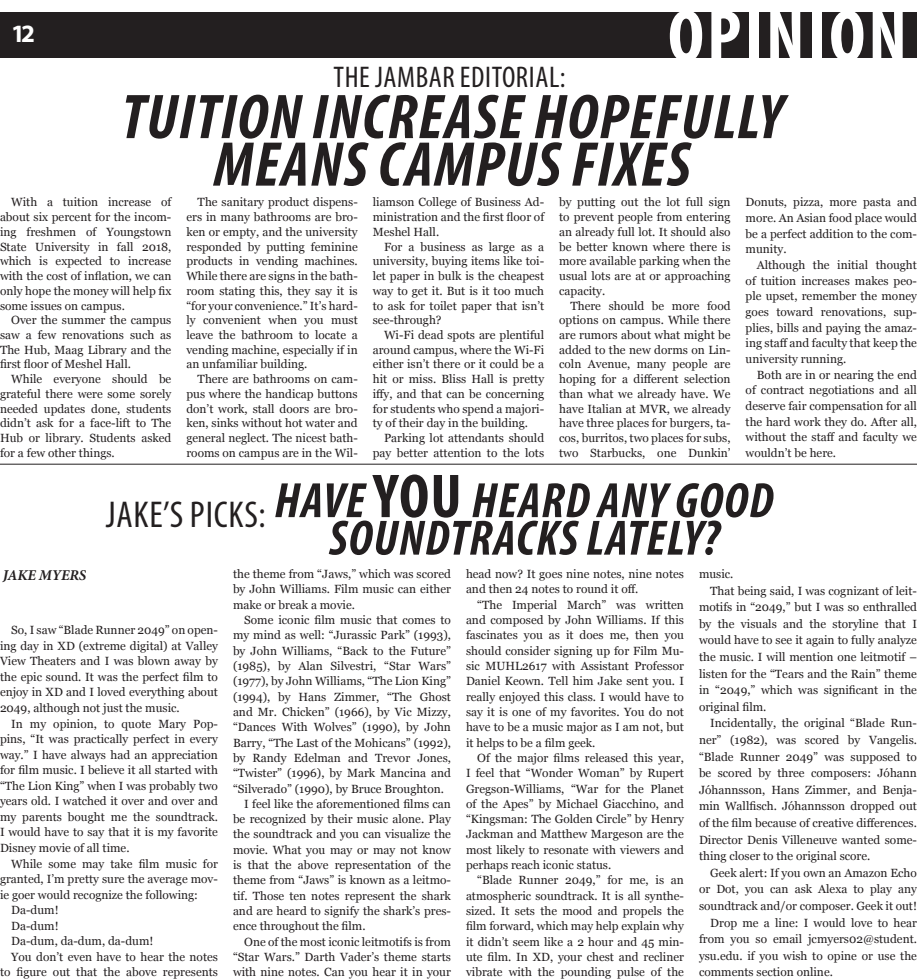
<style>
.page{position:relative;width:917px;height:979px;background:#fff}
.page>*{position:absolute;margin:0;border:0;box-sizing:border-box;transform-origin:0 0}
.Small_Headline{font:700 condensed 75px "Myriad Pro";letter-spacing:.04em;color:#fff}
.t1{font:italic 700 condensed 63.75px "Myriad Pro";letter-spacing:.02em;color:#231f20}
.t2{font:italic 700 condensed 50px/37.5px "Myriad Pro";letter-spacing:.02em;color:#231f20;text-align:center}
.t3{font:condensed 37.5px "Myriad Pro";letter-spacing:.02em;color:#231f20}
.t4{font:condensed 30px "Myriad Pro";letter-spacing:.02em;color:#231f20}
.Small_Headline-2{font:700 25px "Myriad Pro";color:#fff}
.t5{font:italic 700 15px "Minion Pro";letter-spacing:-.01em;color:#231f20}
.t6{font:11.88px/14.8px "Georgia";color:#231f20;text-align:justify}
.s1{font-style:normal;font-size:62.5px}
</style>
<div class="page">
<div style="left:0;top:12px;width:917px;height:45px;background:#231f20"></div>
<hr style="left:0;top:464px;width:917px;height:1px;background:#231f20">
<p class="Small_Headline-2" style="left:11px;top:17px;width:25px">12</p>
<p class="t4" style="left:333px;top:59px;width:234px">THE JAMBAR EDITORIAL:</p>
<p class="Small_Headline" style="left:668px;top:-11px;width:241px">OPINION</p>
<p class="t1" style="left:122px;top:77px;width:663px">TUITION INCREASE HOPEFULLY</p>
<p class="t1" style="left:214px;top:125px;width:478px">MEANS CAMPUS FIXES</p>
<p class="t6" style="left:0;top:195px;width:173px;text-indent:11px">With a tuition increase of about six percent for the incom&shy;ing freshmen of Youngstown State University in fall 2018, which is expected to increase with the cost of inflation, we can only hope the money will help fix some issues on campus.</p>
<p class="t6" style="left:0;top:313px;width:173px;text-indent:11px">Over the summer the campus saw a few renovations such as The Hub, Maag Library and the first floor of Meshel Hall.</p>
<p class="t6" style="left:0;top:372px;width:173px;text-indent:11px">While everyone should be grateful there were some sorely needed updates done, students didn’t ask for a face-lift to The Hub or library. Students asked for a few other things.</p>
<p class="t6" style="left:186px;top:195px;width:173px;text-indent:11px">The sanitary product dispens&shy;ers in many bathrooms are bro&shy;ken or empty, and the university responded by putting feminine products in vending machines.<br>While there are signs in the bath&shy;room stating this, they say it is “for your convenience.” It’s hard&shy;ly convenient when you must leave the bathroom to locate a vending machine, especially if in an unfamiliar building.</p>
<p class="t6" style="left:186px;top:372px;width:173px;text-indent:11px">There are bathrooms on cam&shy;pus where the handicap buttons don’t work, stall doors are bro&shy;ken, sinks without hot water and general neglect. The nicest bath&shy;rooms on campus are in the Wil-</p>
<p class="t6" style="left:373px;top:195px;width:173px">liamson College of Business Ad&shy;ministration and the first floor of Meshel Hall.</p>
<p class="t6" style="left:373px;top:239px;width:173px;text-indent:11px">For a business as large as a university, buying items like toi&shy;let paper in bulk is the cheapest way to get it. But is it too much to ask for toilet paper that isn’t see-through?</p>
<p class="t6" style="left:373px;top:328px;width:173px;text-indent:11px">Wi-Fi dead spots are plentiful around campus, where the Wi-Fi either isn’t there or it could be a hit or miss. Bliss Hall is pretty iffy, and that can be concerning for students who spend a majori&shy;ty of their day in the building.</p>
<p class="t6" style="left:373px;top:431px;width:173px;text-align:right">Parking lot attendants should pay better attention to the lots</p>
<p class="t6" style="left:559px;top:195px;width:173px">by putting out the lot full sign to prevent people from entering an already full lot. It should also be better known where there is more available parking when the usual lots are at or approaching capacity.</p>
<p class="t6" style="left:559px;top:298px;width:173px;text-indent:11px">There should be more food options on campus. While there are rumors about what might be added to the new dorms on Lin&shy;coln Avenue, many people are hoping for a different selection than what we already have. We have Italian at MVR, we already have three places for burgers, ta&shy;cos, burritos, two places for subs, two Starbucks, one Dunkin’</p>
<p class="t6" style="left:746px;top:195px;width:173px;line-height:15.6px">Donuts, pizza, more pasta and more. An Asian food place would be a perfect addition to the com&shy;munity.</p>
<p class="t6" style="left:746px;top:257px;width:173px;line-height:15.6px;text-indent:11px">Although the initial thought of tuition increases makes peo&shy;ple upset, remember the money goes toward renovations, sup&shy;plies, bills and paying the amaz&shy;ing staff and faculty that keep the university running.</p>
<p class="t6" style="left:746px;top:367px;width:173px;line-height:15.6px;text-indent:11px">Both are in or nearing the end of contract negotiations and all deserve fair compensation for all the hard work they do. After all, without the staff and faculty we wouldn’t be here.</p>
<p class="t3" style="left:106px;top:492px;width:161px">JAKE’S PICKS:</p>
<p class="t2" style="left:275px;top:481px;width:500px">HAVE <span class="s1">YOU</span> HEARD ANY GOOD<br>SOUNDTRACKS LATELY?</p>
<p class="t5" style="left:3px;top:564px;width:85px">JAKE MYERS</p>
<p class="t6" style="left:0;top:623px;width:219px;line-height:15.5px;text-indent:11px">So, I saw “Blade Runner 2049” on open&shy;ing day in XD (extreme digital) at Valley View Theaters and I was blown away by the epic sound. It was the perfect film to enjoy in XD and I loved everything about 2049, although not just the music.</p>
<p class="t6" style="left:0;top:716px;width:219px;line-height:15.5px;text-indent:11px">In my opinion, to quote Mary Pop&shy;pins, “It was practically perfect in every way.” I have always had an appreciation for film music. I believe it all started with “The Lion King” when I was probably two years old. I watched it over and over and my parents bought me the soundtrack.<br>I would have to say that it is my favorite Disney movie of all time.</p>
<p class="t6" style="left:0;top:856px;width:219px;line-height:15.5px;text-indent:11px">While some may take film music for granted, I’m pretty sure the average mov&shy;ie goer would recognize the following:</p>
<p class="t6" style="left:11px;top:903px;width:49px">Da-dum!</p>
<p class="t6" style="left:11px;top:918px;width:49px">Da-dum!</p>
<p class="t6" style="left:11px;top:934px;width:144px">Da-dum, da-dum, da-dum!</p>
<p class="t6" style="left:0;top:949px;width:219px;line-height:15.5px;text-align:right">You don’t even have to hear the notes to figure out that the above represents</p>
<p class="t6" style="left:233px;top:566px;width:219px;line-height:15.4px">the theme from “Jaws,” which was scored by John Williams. Film music can either make or break a movie.</p>
<p class="t6" style="left:233px;top:612px;width:219px;line-height:15.4px;text-indent:11px">Some iconic film music that comes to my mind as well: “Jurassic Park” (1993), by John Williams, “Back to the Future” (1985), by Alan Silvestri, “Star Wars” (1977), by John Williams, “The Lion King” (1994), by Hans Zimmer, “The Ghost and Mr. Chicken” (1966), by Vic Mizzy, “Dances With Wolves” (1990), by John Barry, “The Last of the Mohicans” (1992), by Randy Edelman and Trevor Jones, “Twister” (1996), by Mark Mancina and “Silverado” (1990), by Bruce Broughton.</p>
<p class="t6" style="left:233px;top:796px;width:219px;line-height:15.4px;text-indent:11px">I feel like the aforementioned films can be recognized by their music alone. Play the soundtrack and you can visualize the movie. What you may or may not know is that the above representation of the theme from “Jaws” is known as a leitmo&shy;tif. Those ten notes represent the shark and are heard to signify the shark’s pres&shy;ence throughout the film.</p>
<p class="t6" style="left:233px;top:934px;width:219px;line-height:15.4px;text-indent:11px">One of the most iconic leitmotifs is from “Star Wars.” Darth Vader’s theme starts with nine notes. Can you hear it in your</p>
<p class="t6" style="left:466px;top:566px;width:219px;line-height:15.4px">head now? It goes nine notes, nine notes and then 24 notes to round it off.</p>
<p class="t6" style="left:466px;top:597px;width:219px;line-height:15.4px;text-indent:11px">“The Imperial March” was written and composed by John Williams. If this fascinates you as it does me, then you should consider signing up for Film Mu&shy;sic MUHL2617 with Assistant Professor Daniel Keown. Tell him Jake sent you. I really enjoyed this class. I would have to say it is one of my favorites. You do not have to be a music major as I am not, but it helps to be a film geek.</p>
<p class="t6" style="left:466px;top:750px;width:219px;line-height:15.4px;text-indent:11px">Of the major films released this year, I feel that “Wonder Woman” by Rupert Gregson-Williams, “War for the Planet of the Apes” by Michael Giacchino, and “Kingsman: The Golden Circle” by Henry Jackman and Matthew Margeson are the most likely to resonate with viewers and perhaps reach iconic status.</p>
<p class="t6" style="left:466px;top:873px;width:219px;line-height:15.4px;text-indent:11px">“Blade Runner 2049,” for me, is an atmospheric soundtrack. It is all synthe&shy;sized. It sets the mood and propels the film forward, which may help explain why it didn’t seem like a 2 hour and 45 min&shy;ute film. In XD, your chest and recliner vibrate with the pounding pulse of the</p>
<p class="t6" style="left:699px;top:567px;width:36px">music.</p>
<p class="t6" style="left:699px;top:582px;width:219px;line-height:16.6px;text-indent:11px">That being said, I was cognizant of leit&shy;motifs in “2049,” but I was so enthralled by the visuals and the storyline that I would have to see it again to fully analyze the music. I will mention one leitmotif – listen for the “Tears and the Rain” theme in “2049,” which was significant in the original film.</p>
<p class="t6" style="left:699px;top:715px;width:219px;line-height:16.6px;text-indent:11px">Incidentally, the original “Blade Run&shy;ner” (1982), was scored by Vangelis. “Blade Runner 2049” was supposed to be scored by three composers: Jóhann Jóhannsson, Hans Zimmer, and Benja&shy;min Wallfisch. Jóhannsson dropped out of the film because of creative differences.<br>Director Denis Villeneuve wanted some&shy;thing closer to the original score.</p>
<p class="t6" style="left:699px;top:864px;width:219px;line-height:16.6px;text-indent:11px">Geek alert: If you own an Amazon Echo or Dot, you can ask Alexa to play any soundtrack and/or composer. Geek it out!</p>
<p class="t6" style="left:699px;top:914px;width:219px;line-height:16.6px;text-indent:11px">Drop me a line: I would love to hear from you so email jcmyers02@student. ysu.edu. if you wish to opine or use the comments section online.</p>
</div>
